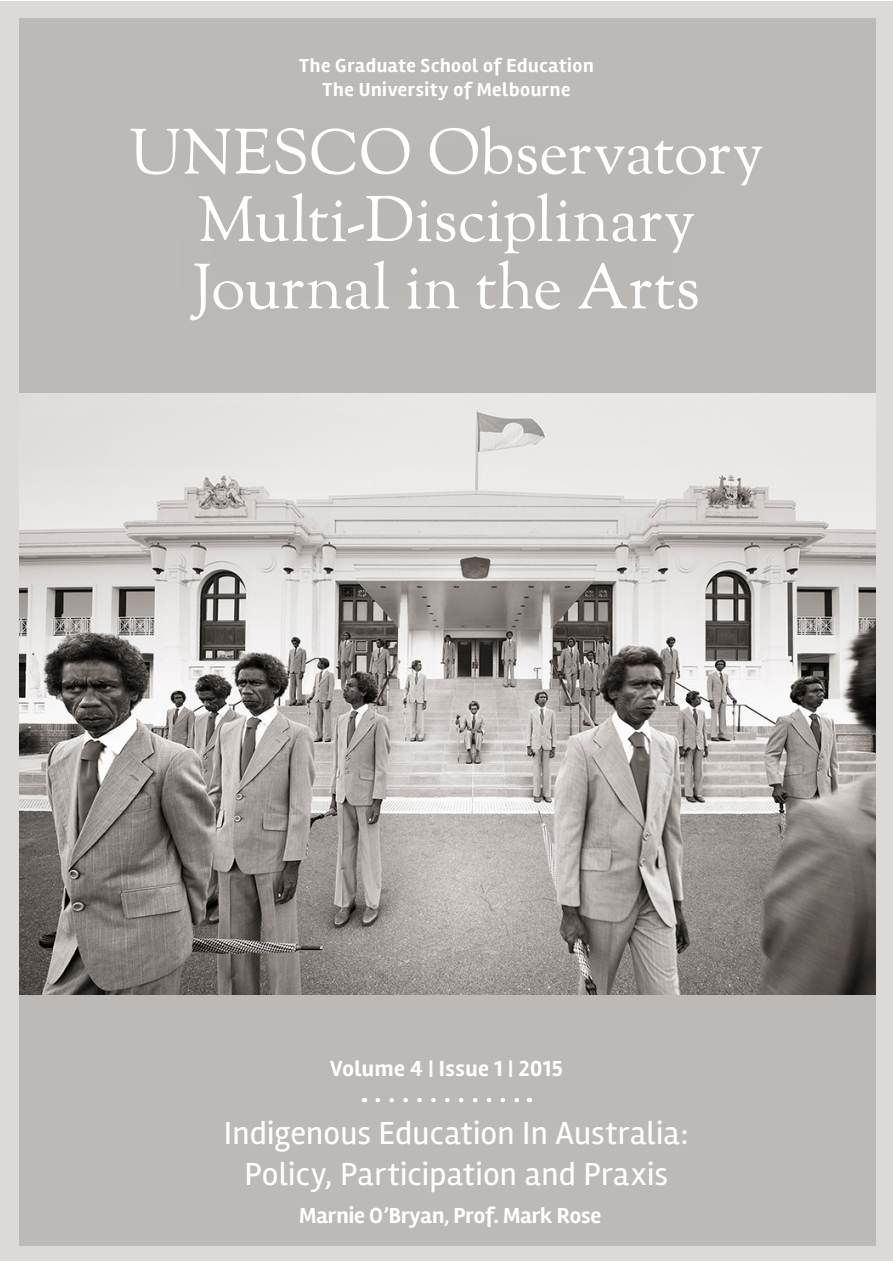
<style>
.page{position:relative;width:893px;height:1263px;background:#fff}
.page>*{position:absolute;margin:0;border:0;box-sizing:border-box;transform-origin:0 0}
.t1{font:63px/67.5px "Sorts Mill Goudy";color:#fff;text-align:center}
.t2{font:33px/40.5px "Rambla";letter-spacing:.005em;color:#fff;text-align:center}
.t3{font:700 22.5px "Rambla";color:#fff}
.t4{font:700 22.5px "Rambla";letter-spacing:.025em;color:#fff}
.t5{font:700 19.5px/24px "Rambla";letter-spacing:.03em;color:#fff;text-align:center}
</style>
<div class="page">
<div style="left:0;top:2px;width:893px;height:1259px;background:#dbdad8"></div>
<div style="left:19px;top:19px;width:857px;height:1227px;background:#bdb9b6"></div>
<img style="left:19px;top:393px;width:857px;height:602px">
<svg style="left:378px;top:1098px;width:141px;height:4px"></svg>
<p class="t5" style="left:299px;top:54px;width:296px">The Graduate School of Education<br>The University of Melbourne</p>
<h1 class="t1" style="left:129px;top:123px;width:636px">UNESCO Observatory<br>Multi-Disciplinary<br>Journal in the Arts</h1>
<p class="t4" style="left:330px;top:1055px;width:234px">Volume 4 | Issue 1 | 2015</p>
<p class="t2" style="left:224px;top:1113px;width:466px">Indigenous Education In Australia:<br>Policy, Participation and Praxis</p>
<p class="t3" style="left:299px;top:1202px;width:304px">Marnie O’Bryan, Prof. Mark Rose</p>
</div>
